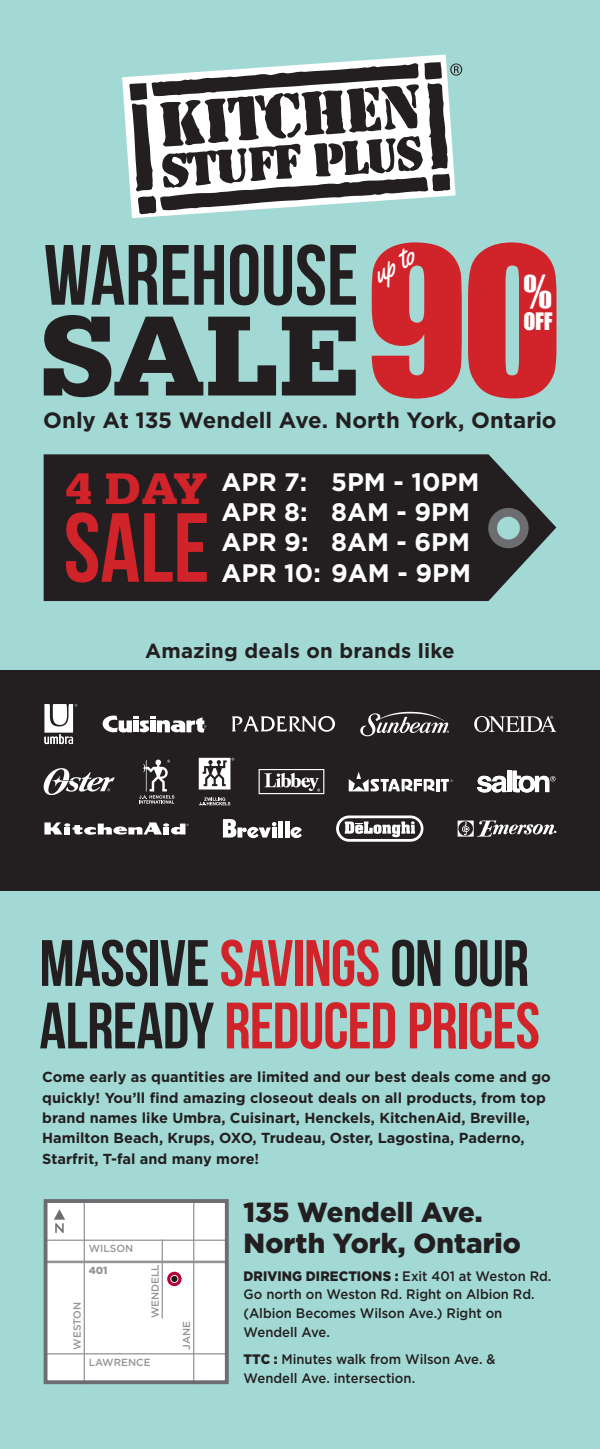
<style>
.page{position:relative;width:600px;height:1449px;background:#a3d9d4}
.page>*{position:absolute;margin:0;border:0;box-sizing:border-box;transform-origin:0 0}
.t1{font:900 120.6px "Serifa";color:#231f20}
.t2{font:97.9px "Bebas Neue";color:#d1232a}
.t3{font:85.3px "Bebas Neue";color:#231f20}
.t4{font:65.4px/62.5px "Bebas Neue";letter-spacing:-.015em;color:#d1232a}
.t5{font:900 46.8px "Serifa";color:#d1232a}
.t6{font:41.2px "Impact";color:#fff}
.t7{font:27.9px "Yellowtail";color:#fff}
.t8{font:900 27.6px "Gotham";letter-spacing:.005em;color:#231f20}
.t9{font:700 25.3px "Gotham";color:#fff}
.t10{font:700 22.2px "Gotham";color:#231f20}
.t11{font:22.1px "Impact";color:#fff}
.t12{font:700 20.3px "Gotham";letter-spacing:.01em;color:#231f20}
.t13{font:700 14.5px/20.3px "Gotham";color:#231f20}
.t14{font:500 13.7px/18.7px "Gotham";color:#231f20;scale:.95 1}
.t15{font:500 10.3px "Gotham";color:#939598}
.t16{font:900 10.3px "Gotham";color:#939598}
.s1{color:#231f20}
.s2{font-weight:900}
</style>
<div class="page">
<div style="left:0;top:671px;width:600px;height:220px;background:#231f20"></div>
<svg style="left:122px;top:55px;width:324px;height:163px"></svg>
<svg style="left:129px;top:60px;width:333px;height:156px;background:#919696"></svg>
<svg style="left:44px;top:704px;width:33px;height:40px"></svg>
<svg style="left:103px;top:715px;width:103px;height:18px"></svg>
<svg style="left:232px;top:716px;width:103px;height:16px"></svg>
<svg style="left:360px;top:712px;width:89px;height:24px"></svg>
<svg style="left:474px;top:716px;width:82px;height:16px"></svg>
<svg style="left:44px;top:822px;width:145px;height:13px"></svg>
<svg style="left:336px;top:816px;width:87px;height:26px"></svg>
<div style="left:285px;top:821px;width:5px;height:17px;background:#fff"></div>
<div style="left:278px;top:821px;width:5px;height:17px;background:#fff"></div>
<div style="left:272px;top:828px;width:5px;height:10px;background:#fff"></div>
<svg style="left:223px;top:819px;width:53px;height:19px"></svg>
<svg style="left:290px;top:827px;width:12px;height:11px"></svg>
<svg style="left:458px;top:821px;width:98px;height:16px"></svg>
<svg style="left:43px;top:768px;width:72px;height:27px"></svg>
<svg style="left:139px;top:760px;width:35px;height:44px"></svg>
<svg style="left:199px;top:797px;width:31px;height:9px"></svg>
<svg style="left:199px;top:758px;width:35px;height:32px"></svg>
<svg style="left:259px;top:769px;width:65px;height:25px"></svg>
<svg style="left:349px;top:772px;width:104px;height:19px"></svg>
<svg style="left:477px;top:776px;width:30px;height:17px"></svg>
<hr style="left:507px;top:771px;width:4px;height:21px;background:#fff">
<svg style="left:513px;top:771px;width:43px;height:22px"></svg>
<svg style="left:372px;top:242px;width:185px;height:157px"></svg>
<div style="left:47px;top:1200px;width:180px;height:183px;background:#fff"></div>
<svg style="left:54px;top:1209px;width:11px;height:24px"></svg>
<hr style="left:84px;top:1199px;width:1px;height:185px;background:#939598">
<hr style="left:162px;top:1240px;width:1px;height:78px;background:#939598">
<hr style="left:193px;top:1199px;width:1px;height:185px;background:#939598">
<hr style="left:45px;top:1353px;width:181px;height:1px;background:#939598">
<hr style="left:45px;top:1261px;width:181px;height:2px;background:#939598">
<hr style="left:45px;top:1240px;width:181px;height:1px;background:#939598">
<svg style="left:167px;top:1272px;width:15px;height:14px"></svg>
<svg style="left:170px;top:1275px;width:8px;height:8px"></svg>
<svg style="left:171px;top:1276px;width:6px;height:6px"></svg>
<div style="left:44px;top:1199px;width:185px;height:185px;border:4px solid #6c6d70"></div>
<svg style="left:44px;top:454px;width:512px;height:147px;background:#2b2b2b"></svg>
<div style="left:488px;top:508px;width:41px;height:40px;background:#6c6d70;border-radius:50%"></div>
<div style="left:497px;top:517px;width:23px;height:23px;background:#a3d9d4;border-radius:50%"></div>
<p class="t3" style="left:44px;top:228px;width:316px">WAREHOUSE</p>
<p class="t1" style="left:41px;top:285px;width:321px">SALE</p>
<p class="t7" style="left:366px;top:260px;width:45px;rotate:-30deg">up to</p>
<p class="t6" style="left:524px;top:260px;width:30px">%</p>
<p class="t11" style="left:524px;top:304px;width:30px">OFF</p>
<p class="t10" style="left:43px;top:405px;width:515px">Only At 135 Wendell Ave. North York, Ontario</p>
<p class="t5" style="left:66px;top:461px;width:143px">4 DAY</p>
<p class="t2" style="left:64px;top:494px;width:147px">SALE</p>
<p class="t9" style="left:222px;top:465px;width:259px">APR 7: 5PM - 10PM</p>
<p class="t9" style="left:222px;top:495px;width:250px">APR 8: 8AM - 9PM</p>
<p class="t9" style="left:222px;top:526px;width:250px">APR 9: 8AM - 6PM</p>
<p class="t9" style="left:222px;top:556px;width:251px">APR 10: 9AM - 9PM</p>
<p class="t12" style="left:145px;top:637px;width:311px">Amazing deals on brands like</p>
<p class="t4" style="left:39px;top:931px;width:502px"><span class="s1">MASSIVE</span> SAVINGS <span class="s1">ON OUR<br>ALREADY</span> REDUCED PRICES</p>
<p class="t13" style="left:42px;top:1067px;width:510px">Come early as quantities are limited and our best deals come and go quickly! You’ll find amazing closeout deals on all products, from top brand names like Umbra, Cuisinart, Henckels, KitchenAid, Breville, Hamilton Beach, Krups, OXO, Trudeau, Oster, Lagostina, Paderno, Starfrit, T-fal and many more!</p>
<p class="t8" style="left:243px;top:1196px;width:241px">135 Wendell Ave.</p>
<p class="t8" style="left:243px;top:1227px;width:279px">North York, Ontario</p>
<p class="t14" style="left:243px;top:1266px;width:326px"><span class="s2">DRIVING DIRECTIONS :</span> Exit 401 at Weston Rd.<br>Go north on Weston Rd. Right on Albion Rd. (Albion Becomes Wilson Ave.) Right on Wendell Ave.</p>
<p class="t14" style="left:243px;top:1350px;width:267px"><span class="s2">TTC :</span> Minutes walk from Wilson Ave. &amp;<br>Wendell Ave. intersection.</p>
<p class="t15" style="left:89px;top:1242px;width:46px">WILSON</p>
<p class="t16" style="left:89px;top:1265px;width:20px">401</p>
<p class="t15" style="left:148px;top:1318px;width:56px;rotate:-90deg">WENDELL</p>
<p class="t15" style="left:70px;top:1350px;width:49px;rotate:-90deg">WESTON</p>
<p class="t15" style="left:180px;top:1350px;width:30px;rotate:-90deg">JANE</p>
<p class="t15" style="left:89px;top:1355px;width:63px">LAWRENCE</p>
</div>
